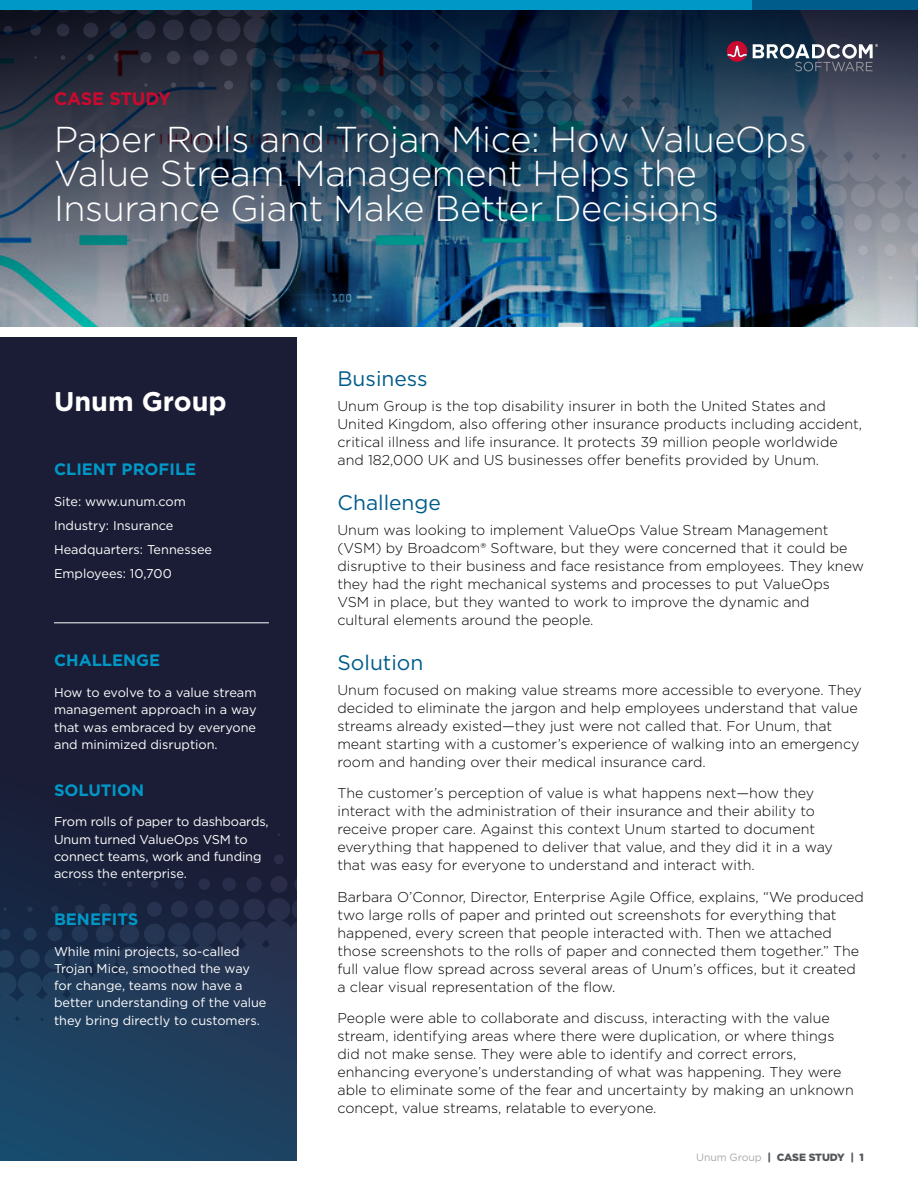
<style>
.page{position:relative;width:918px;height:1188px;background:#fff}
.page>*{position:absolute;margin:0;border:0;box-sizing:border-box;transform-origin:0 0}
.Cover_Main_Head{font:300 36px/34.5px "Gotham";letter-spacing:-.01em;color:#fff}
.Body_Head{font:700 27px "Gotham";color:#fff}
.Body_Head-2{font:21px "Gotham";color:#005c8a}
.t1{font:700 18px "Gotham";letter-spacing:-.01em;color:#cc092f}
.Side_Bar_Heading{font:700 16.5px "Gotham";color:#0098c7}
.Body_Text{font:300 14.25px/18px "Gotham";color:#000}
.Side_Bar_Body-White{font:12.75px/17.2px "Gotham";color:#fff;text-align:justify}
.Organization-Industr{font:12.75px/17.2px "Gotham";letter-spacing:-.01em;color:#fff}
.t2{font:900 10.5px "Gotham";letter-spacing:-.015em;color:#53565a}
.s1{font-weight:400;color:#a7a8aa}
</style>
<div class="page">
<img style="left:0;top:10px;width:918px;height:316px">
<svg style="left:727px;top:41px;width:151px;height:30px;background:#5b5d6f"></svg>
<div style="left:0;top:0;width:915px;height:10px;background:#0098c7"></div>
<div style="left:753px;top:0;width:165px;height:10px;background:#005c8a"></div>
<div style="left:0;top:338px;width:297px;height:823px;background:#1b1d36"></div>
<svg style="left:0;top:833px;width:297px;height:328px"></svg>
<hr style="left:54px;top:622px;width:215px;height:1px;background:#fff">
<p class="t1" style="left:54px;top:87px;width:118px">CASE STUDY</p>
<p class="Cover_Main_Head" style="left:54px;top:121px;width:754px">Paper Rolls and Trojan Mice: How ValueOps<br>Value Stream Management Helps the<br>Insurance Giant Make Better Decisions</p>
<p class="Body_Head" style="left:54px;top:384px;width:174px">Unum Group</p>
<p class="Side_Bar_Heading" style="left:54px;top:459px;width:144px">CLIENT PROFILE</p>
<p class="Organization-Industr" style="left:54px;top:493px;width:133px">Site: www.unum.com</p>
<p class="Organization-Industr" style="left:54px;top:517px;width:121px">Industry: Insurance</p>
<p class="Organization-Industr" style="left:54px;top:541px;width:160px">Headquarters: Tennessee</p>
<p class="Organization-Industr" style="left:54px;top:565px;width:119px">Employees: 10,700</p>
<p class="Side_Bar_Heading" style="left:54px;top:650px;width:108px">CHALLENGE</p>
<p class="Side_Bar_Body-White" style="left:54px;top:684px;width:204px">How to evolve to a value stream management approach in a way that was embraced by everyone and minimized disruption.</p>
<p class="Side_Bar_Heading" style="left:54px;top:779px;width:92px">SOLUTION</p>
<p class="Organization-Industr" style="left:54px;top:813px;width:216px">From rolls of paper to dashboards,<br>Unum turned ValueOps VSM to connect teams, work and funding across the enterprise.</p>
<p class="Side_Bar_Heading" style="left:54px;top:908px;width:86px">BENEFITS</p>
<p class="Side_Bar_Body-White" style="left:54px;top:942px;width:214px;text-align:left">While mini projects, so-called<br>Trojan Mice, smoothed the way for change, teams now have a better understanding of the value they bring directly to customers.</p>
<p class="Body_Head-2" style="left:338px;top:365px;width:92px">Business</p>
<p class="Body_Text" style="left:338px;top:396px;width:526px">Unum Group is the top disability insurer in both the United States and United Kingdom, also offering other insurance products including accident, critical illness and life insurance. It protects 39 million people worldwide and 182,000 UK and US businesses offer benefits provided by Unum.</p>
<p class="Body_Head-2" style="left:338px;top:489px;width:105px">Challenge</p>
<p class="Body_Text" style="left:338px;top:520px;width:528px">Unum was looking to implement ValueOps Value Stream Management (VSM) by Broadcom® Software, but they were concerned that it could be disruptive to their business and face resistance from employees. They knew they had the right mechanical systems and processes to put ValueOps VSM in place, but they wanted to work to improve the dynamic and cultural elements around the people.</p>
<p class="Body_Head-2" style="left:338px;top:649px;width:87px">Solution</p>
<p class="Body_Text" style="left:338px;top:681px;width:526px">Unum focused on making value streams more accessible to everyone. They decided to eliminate the jargon and help employees understand that value streams already existed—they just were not called that. For Unum, that meant starting with a customer’s experience of walking into an emergency room and handing over their medical insurance card.</p>
<p class="Body_Text" style="left:338px;top:784px;width:497px">The customer’s perception of value is what happens next—how they interact with the administration of their insurance and their ability to receive proper care. Against this context Unum started to document everything that happened to deliver that value, and they did it in a way that was easy for everyone to understand and interact with.</p>
<p class="Body_Text" style="left:338px;top:888px;width:528px">Barbara O’Connor, Director, Enterprise Agile Office, explains, “We produced two large rolls of paper and printed out screenshots for everything that happened, every screen that people interacted with. Then we attached those screenshots to the rolls of paper and connected them together.” The full value flow spread across several areas of Unum’s offices, but it created a clear visual representation of the flow.</p>
<p class="Body_Text" style="left:338px;top:1009px;width:518px">People were able to collaborate and discuss, interacting with the value stream, identifying areas where there were duplication, or where things did not make sense. They were able to identify and correct errors, enhancing everyone’s understanding of what was happening. They were able to eliminate some of the fear and uncertainty by making an unknown concept, value streams, relatable to everyone.</p>
<p class="t2" style="left:696px;top:1150px;width:169px"><span class="s1">Unum Group</span> | CASE STUDY | 1</p>
</div>
